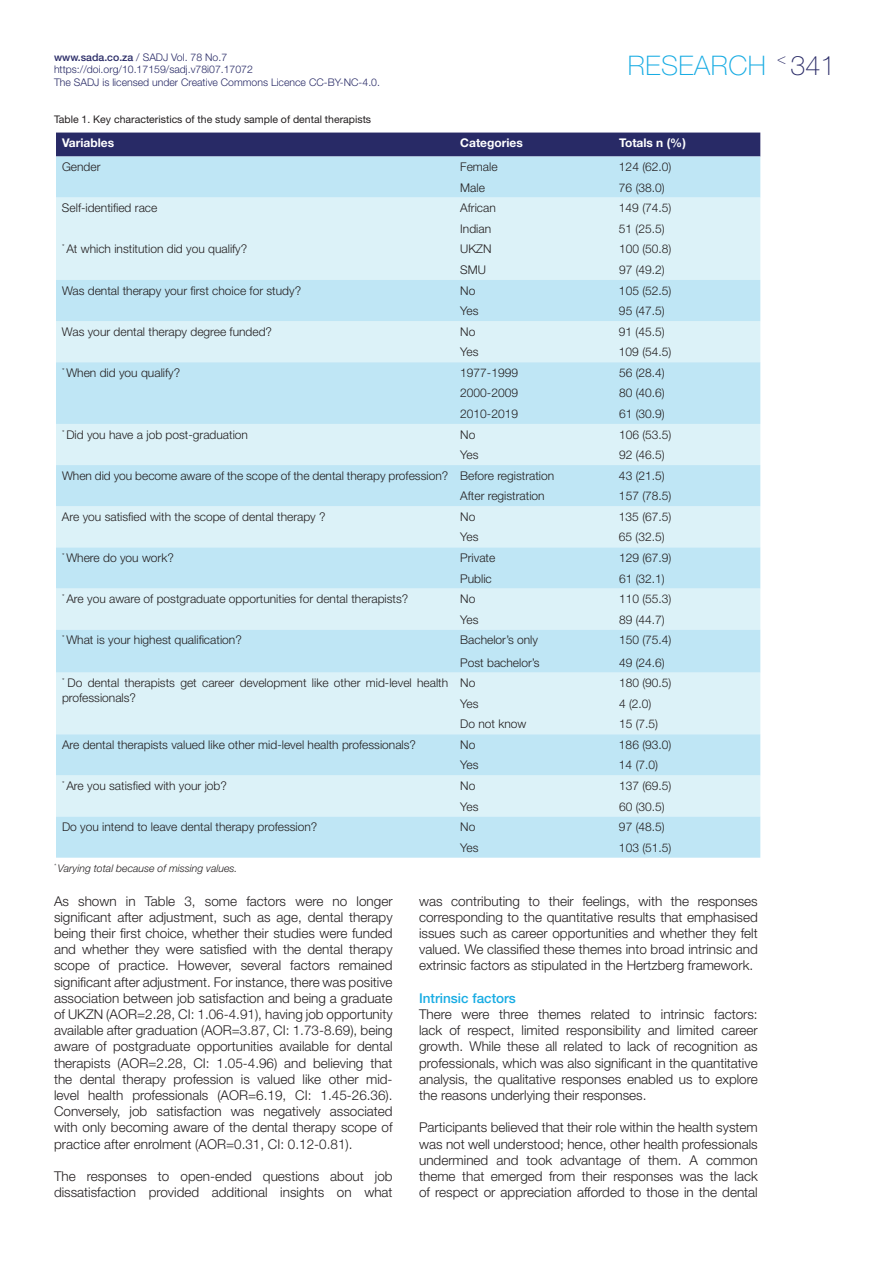
<style>
.page{position:relative;width:893px;height:1263px;background:#fff}
.page>*{position:absolute;margin:0;border:0;box-sizing:border-box;transform-origin:0 0}
.t1{font:100 27px "Helvetica Neue LT Std";letter-spacing:.02em;color:#18ace3}
.t2{font:300 13.5px/16.2px "Helvetica Neue LT Std";color:#231f20;text-align:justify}
.t3{font:500 13.5px "Helvetica Neue LT Std";color:#18ace3}
.t4{font:300 12px/14.4px "Helvetica Neue LT Std";color:#231f20}
.t5{font:700 12px "Helvetica Neue LT Std";color:#fff}
.t6{font:300 10.5px/12.6px "Helvetica Neue LT Std";color:#282a66}
.t7{font:10.5px "Helvetica Neue LT Std";color:#231f20}
.t8{font:italic 300 10.5px "Helvetica Neue LT Std";color:#231f20}
.s1{font-weight:500}
.s2{color:#292a66}
</style>
<div class="page">
<svg style="left:56px;top:133px;width:704px;height:65px;background:#89a2c1"></svg>
<div style="left:56px;top:198px;width:704px;height:82px;background:#dcf2f8"></div>
<svg style="left:56px;top:280px;width:704px;height:578px;background:#ccebf6"></svg>
<p class="t6" style="left:54px;top:50px;width:327px"><span class="s1">www.sada.co.za</span> / SADJ Vol. 78 No.7 https://doi.org/10.17159/sadj.v78i07.17072<br>The SADJ is licensed under Creative Commons Licence CC-BY-NC-4.0.</p>
<p class="t7" style="left:54px;top:113px;width:319px">Table 1. Key characteristics of the study sample of dental therapists</p>
<h1 class="t1" style="left:628px;top:50px;width:209px">RESEARCH <sup>&lt;</sup> <span class="s2">341</span></h1>
<p class="t5" style="left:62px;top:135px;width:54px">Variables</p>
<p class="t5" style="left:460px;top:135px;width:64px">Categories</p>
<p class="t5" style="left:619px;top:135px;width:68px">Totals n (%)</p>
<p class="t4" style="left:62px;top:159px;width:40px">Gender</p>
<p class="t4" style="left:460px;top:159px;width:39px">Female</p>
<p class="t4" style="left:619px;top:159px;width:54px">124 (62.0)</p>
<p class="t4" style="left:460px;top:180px;width:26px">Male</p>
<p class="t4" style="left:619px;top:180px;width:47px">76 (38.0)</p>
<p class="t4" style="left:62px;top:200px;width:97px">Self-identified race</p>
<p class="t4" style="left:460px;top:200px;width:37px">African</p>
<p class="t4" style="left:619px;top:200px;width:54px">149 (74.5)</p>
<p class="t4" style="left:460px;top:221px;width:32px">Indian</p>
<p class="t4" style="left:619px;top:221px;width:47px">51 (25.5)</p>
<p class="t4" style="left:62px;top:242px;width:187px"><sup>*</sup> At which institution did you qualify?</p>
<p class="t4" style="left:460px;top:242px;width:33px">UKZN</p>
<p class="t4" style="left:619px;top:242px;width:54px">100 (50.8)</p>
<p class="t4" style="left:460px;top:262px;width:27px">SMU</p>
<p class="t4" style="left:619px;top:262px;width:47px">97 (49.2)</p>
<p class="t4" style="left:62px;top:283px;width:241px">Was dental therapy your first choice for study?</p>
<p class="t4" style="left:460px;top:283px;width:17px">No</p>
<p class="t4" style="left:619px;top:283px;width:54px">105 (52.5)</p>
<p class="t4" style="left:460px;top:303px;width:20px">Yes</p>
<p class="t4" style="left:619px;top:303px;width:47px">95 (47.5)</p>
<p class="t4" style="left:62px;top:324px;width:212px">Was your dental therapy degree funded?</p>
<p class="t4" style="left:460px;top:324px;width:17px">No</p>
<p class="t4" style="left:619px;top:324px;width:47px">91 (45.5)</p>
<p class="t4" style="left:460px;top:344px;width:20px">Yes</p>
<p class="t4" style="left:619px;top:344px;width:54px">109 (54.5)</p>
<p class="t4" style="left:62px;top:365px;width:120px"><sup>*</sup> When did you qualify?</p>
<p class="t4" style="left:460px;top:365px;width:59px">1977-1999</p>
<p class="t4" style="left:619px;top:365px;width:47px">56 (28.4)</p>
<p class="t4" style="left:460px;top:386px;width:59px">2000-2009</p>
<p class="t4" style="left:619px;top:386px;width:47px">80 (40.6)</p>
<p class="t4" style="left:460px;top:406px;width:59px">2010-2019</p>
<p class="t4" style="left:619px;top:406px;width:47px">61 (30.9)</p>
<p class="t4" style="left:62px;top:427px;width:188px"><sup>*</sup> Did you have a job post-graduation</p>
<p class="t4" style="left:460px;top:427px;width:17px">No</p>
<p class="t4" style="left:619px;top:427px;width:54px">106 (53.5)</p>
<p class="t4" style="left:460px;top:447px;width:20px">Yes</p>
<p class="t4" style="left:619px;top:447px;width:47px">92 (46.5)</p>
<p class="t4" style="left:62px;top:468px;width:494px">When did you become aware of the scope of the dental therapy profession? Before registration</p>
<p class="t4" style="left:619px;top:468px;width:47px">43 (21.5)</p>
<p class="t4" style="left:460px;top:488px;width:86px">After registration</p>
<p class="t4" style="left:619px;top:488px;width:54px">157 (78.5)</p>
<p class="t4" style="left:62px;top:509px;width:265px">Are you satisfied with the scope of dental therapy ?</p>
<p class="t4" style="left:460px;top:509px;width:17px">No</p>
<p class="t4" style="left:619px;top:509px;width:54px">135 (67.5)</p>
<p class="t4" style="left:460px;top:530px;width:20px">Yes</p>
<p class="t4" style="left:619px;top:530px;width:47px">65 (32.5)</p>
<p class="t4" style="left:62px;top:550px;width:113px"><sup>*</sup> Where do you work?</p>
<p class="t4" style="left:460px;top:550px;width:37px">Private</p>
<p class="t4" style="left:619px;top:550px;width:54px">129 (67.9)</p>
<p class="t4" style="left:460px;top:571px;width:33px">Public</p>
<p class="t4" style="left:619px;top:571px;width:47px">61 (32.1)</p>
<p class="t4" style="left:62px;top:591px;width:348px"><sup>*</sup> Are you aware of postgraduate opportunities for dental therapists?</p>
<p class="t4" style="left:460px;top:591px;width:17px">No</p>
<p class="t4" style="left:619px;top:591px;width:54px">110 (55.3)</p>
<p class="t4" style="left:460px;top:612px;width:20px">Yes</p>
<p class="t4" style="left:619px;top:612px;width:47px">89 (44.7)</p>
<p class="t4" style="left:62px;top:632px;width:181px"><sup>*</sup> What is your highest qualification?</p>
<p class="t4" style="left:460px;top:632px;width:79px">Bachelor’s only</p>
<p class="t4" style="left:619px;top:632px;width:54px">150 (75.4)</p>
<p class="t4" style="left:460px;top:655px;width:81px">Post bachelor’s</p>
<p class="t4" style="left:619px;top:655px;width:47px">49 (24.6)</p>
<p class="t4" style="left:62px;top:675px;width:388px"><sup>*</sup> Do dental therapists get career development like other mid-level health professionals?</p>
<p class="t4" style="left:460px;top:675px;width:17px">No</p>
<p class="t4" style="left:619px;top:675px;width:54px">180 (90.5)</p>
<p class="t4" style="left:460px;top:696px;width:20px">Yes</p>
<p class="t4" style="left:619px;top:696px;width:34px">4 (2.0)</p>
<p class="t4" style="left:460px;top:716px;width:68px">Do not know</p>
<p class="t4" style="left:619px;top:716px;width:41px">15 (7.5)</p>
<p class="t4" style="left:62px;top:737px;width:356px">Are dental therapists valued like other mid-level health professionals?</p>
<p class="t4" style="left:460px;top:737px;width:17px">No</p>
<p class="t4" style="left:619px;top:737px;width:54px">186 (93.0)</p>
<p class="t4" style="left:460px;top:758px;width:20px">Yes</p>
<p class="t4" style="left:619px;top:758px;width:41px">14 (7.0)</p>
<p class="t4" style="left:62px;top:778px;width:166px"><sup>*</sup> Are you satisfied with your job?</p>
<p class="t4" style="left:460px;top:778px;width:17px">No</p>
<p class="t4" style="left:619px;top:778px;width:54px">137 (69.5)</p>
<p class="t4" style="left:460px;top:799px;width:20px">Yes</p>
<p class="t4" style="left:619px;top:799px;width:47px">60 (30.5)</p>
<p class="t4" style="left:62px;top:819px;width:257px">Do you intend to leave dental therapy profession?</p>
<p class="t4" style="left:460px;top:819px;width:17px">No</p>
<p class="t4" style="left:619px;top:819px;width:47px">97 (48.5)</p>
<p class="t4" style="left:460px;top:840px;width:20px">Yes</p>
<p class="t4" style="left:619px;top:840px;width:54px">103 (51.5)</p>
<p class="t8" style="left:54px;top:862px;width:185px"><sup>*</sup> Varying total because of missing values.</p>
<p class="t2" style="left:54px;top:892px;width:340px">As shown in Table 3, some factors were no longer significant after adjustment, such as age, dental therapy being their first choice, whether their studies were funded and whether they were satisfied with the dental therapy scope of practice. However, several factors remained significant after adjustment. For instance, there was positive association between job satisfaction and being a graduate of UKZN (AOR=2.28, CI: 1.06-4.91), having job opportunity available after graduation (AOR=3.87, CI: 1.73-8.69), being aware of postgraduate opportunities available for dental therapists (AOR=2.28, CI: 1.05-4.96) and believing that the dental therapy profession is valued like other mid&shy;level health professionals (AOR=6.19, CI: 1.45-26.36).<br>Conversely, job satisfaction was negatively associated with only becoming aware of the dental therapy scope of practice after enrolment (AOR=0.31, CI: 0.12-0.81).</p>
<p class="t2" style="left:54px;top:1168px;width:340px">The responses to open-ended questions about job dissatisfaction provided additional insights on what</p>
<p class="t2" style="left:419px;top:892px;width:340px">was contributing to their feelings, with the responses corresponding to the quantitative results that emphasised issues such as career opportunities and whether they felt valued. We classified these themes into broad intrinsic and extrinsic factors as stipulated in the Hertzberg framework.</p>
<p class="t3" style="left:419px;top:990px;width:98px">Intrinsic factors</p>
<p class="t2" style="left:419px;top:1006px;width:340px">There were three themes related to intrinsic factors: lack of respect, limited responsibility and limited career growth. While these all related to lack of recognition as professionals, which was also significant in the quantitative analysis, the qualitative responses enabled us to explore the reasons underlying their responses.</p>
<p class="t2" style="left:419px;top:1119px;width:340px">Participants believed that their role within the health system was not well understood; hence, other health professionals undermined and took advantage of them. A common theme that emerged from their responses was the lack of respect or appreciation afforded to those in the dental</p>
</div>
